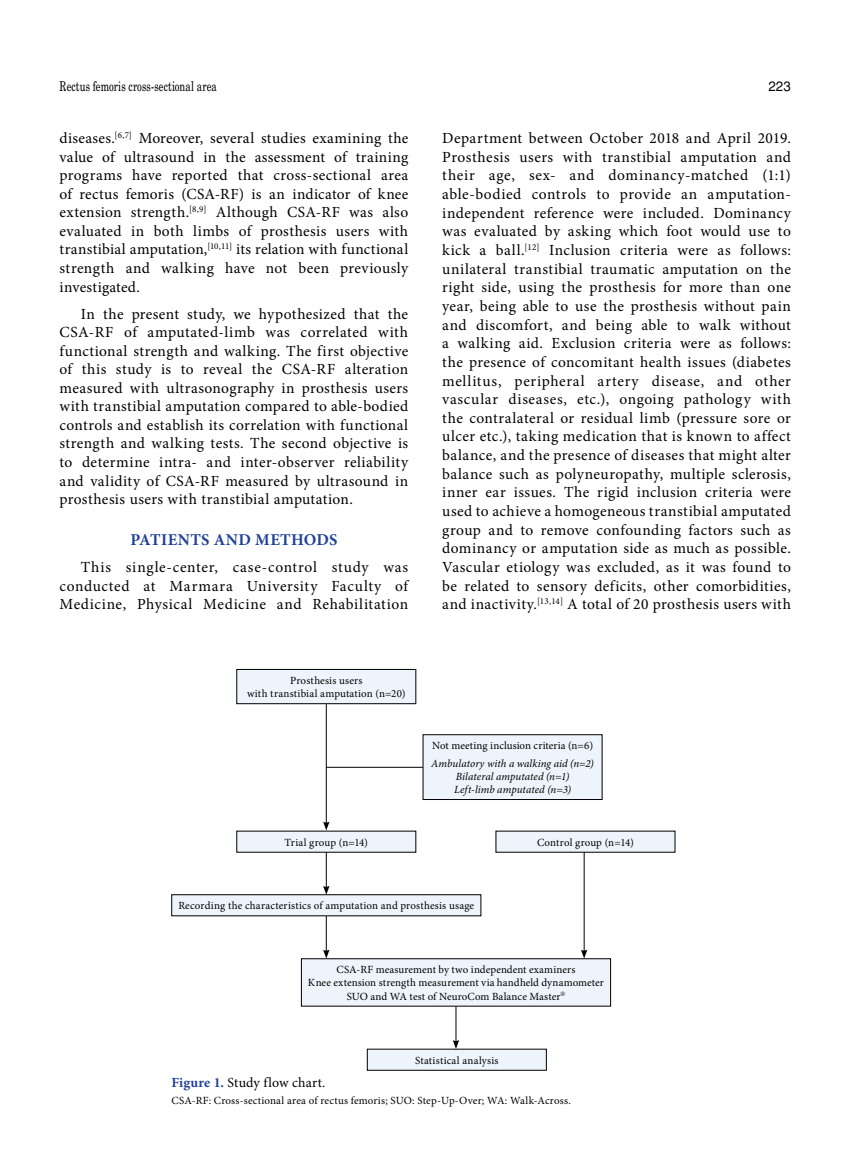
<style>
.page{position:relative;width:859px;height:1170px;background:#fff}
.page>*{position:absolute;margin:0;border:0;box-sizing:border-box;transform-origin:0 0}
.t1{font:700 16.5px "Minion Pro";letter-spacing:.02em;color:#20419b}
.t2{font:15.45px/18.6px "Minion Pro";letter-spacing:.03em;color:#000;text-align:justify}
.t3{font:13.95px "Minion Pro";letter-spacing:.005em;color:#000}
.t4{font:13.5px "Madison Tr";letter-spacing:.01em;color:#000}
.t5{font:13.5px "Helvetica Normal Tr";color:#000}
.t6{font:10.95px/13.2px "Minion Pro";letter-spacing:.01em;color:#000;text-align:center}
.t7{font:italic 10.95px/13.2px "Minion Pro";letter-spacing:.005em;color:#000;text-align:center}
.s1{font-weight:700;color:#20419b}
</style>
<div class="page">
<div style="left:237px;top:669px;width:179px;height:34px;background:#eef4fb"></div>
<div style="left:237px;top:669px;width:179px;height:34px;border:1px solid #000"></div>
<div style="left:237px;top:831px;width:179px;height:21px;background:#eef4fb"></div>
<div style="left:172px;top:894px;width:309px;height:21px;background:#eef4fb"></div>
<div style="left:171px;top:894px;width:310px;height:21px;border:1px solid #000"></div>
<div style="left:301px;top:958px;width:310px;height:48px;background:#eef4fb"></div>
<div style="left:423px;top:734px;width:179px;height:65px;background:#eef4fb"></div>
<div style="left:423px;top:734px;width:179px;height:65px;border:1px solid #000"></div>
<div style="left:496px;top:831px;width:179px;height:21px;background:#eef4fb"></div>
<div style="left:367px;top:1049px;width:179px;height:21px;background:#eef4fb"></div>
<hr style="left:326px;top:704px;width:1px;height:119px;background:#000">
<svg style="left:323px;top:821px;width:7px;height:9px"></svg>
<hr style="left:326px;top:852px;width:1px;height:36px;background:#000">
<svg style="left:323px;top:885px;width:7px;height:9px"></svg>
<hr style="left:456px;top:1006px;width:1px;height:36px;background:#000">
<svg style="left:453px;top:1039px;width:6px;height:9px"></svg>
<hr style="left:326px;top:915px;width:1px;height:36px;background:#000">
<svg style="left:323px;top:949px;width:7px;height:9px"></svg>
<hr style="left:584px;top:852px;width:1px;height:99px;background:#000">
<svg style="left:581px;top:949px;width:6px;height:9px"></svg>
<hr style="left:326px;top:767px;width:97px;height:1px;background:#000">
<p class="t4" style="left:60px;top:78px;width:159px">Rectus femoris cross-sectional area</p>
<p class="t5" style="left:768px;top:78px;width:24px">223</p>
<p class="t2" style="left:60px;top:129px;width:350px">diseases.<sup>[6,7]</sup> Moreover, several studies examining the value of ultrasound in the assessment of training programs have reported that cross-sectional area of rectus femoris (CSA-RF) is an indicator of knee extension strength.<sup>[8,9]</sup> Although CSA-RF was also evaluated in both limbs of prosthesis users with transtibial amputation,<sup>[10,11]</sup> its relation with functional strength and walking have not been previously investigated.</p>
<p class="t2" style="left:60px;top:304px;width:350px;text-indent:21px">In the present study, we hypothesized that the CSA-RF of amputated-limb was correlated with functional strength and walking. The first objective of this study is to reveal the CSA-RF alteration measured with ultrasonography in prosthesis users with transtibial amputation compared to able-bodied controls and establish its correlation with functional strength and walking tests. The second objective is to determine intra- and inter-observer reliability and validity of CSA-RF measured by ultrasound in prosthesis users with transtibial amputation.</p>
<p class="t1" style="left:130px;top:528px;width:208px">PATIENTS AND METHODS</p>
<p class="t2" style="left:60px;top:558px;width:350px;text-indent:21px">This single-center, case-control study was conducted at Marmara University Faculty of Medicine, Physical Medicine and Rehabilitation</p>
<p class="t2" style="left:442px;top:129px;width:350px">Department between October 2018 and April 2019.<br>Prosthesis users with transtibial amputation and their age, sex- and dominancy-matched (1:1) able-bodied controls to provide an amputation&shy;independent reference were included. Dominancy was evaluated by asking which foot would use to kick a ball.<sup>[12]</sup> Inclusion criteria were as follows: unilateral transtibial traumatic amputation on the right side, using the prosthesis for more than one year, being able to use the prosthesis without pain and discomfort, and being able to walk without a walking aid. Exclusion criteria were as follows: the presence of concomitant health issues (diabetes mellitus, peripheral artery disease, and other vascular diseases, etc.), ongoing pathology with the contralateral or residual limb (pressure sore or ulcer etc.), taking medication that is known to affect balance, and the presence of diseases that might alter balance such as polyneuropathy, multiple sclerosis, inner ear issues. The rigid inclusion criteria were used to achieve a homogeneous transtibial amputated group and to remove confounding factors such as dominancy or amputation side as much as possible.<br>Vascular etiology was excluded, as it was found to be related to sensory deficits, other comorbidities, and inactivity.<sup>[13,14]</sup> A total of 20 prosthesis users with</p>
<p class="t6" style="left:247px;top:674px;width:160px">Prosthesis users<br>with transtibial amputation (n=20)</p>
<p class="t6" style="left:285px;top:835px;width:85px">Trial group (n=14)</p>
<p class="t6" style="left:432px;top:739px;width:163px">Not meeting inclusion criteria (n=6)</p>
<p class="t7" style="left:431px;top:756px;width:164px">Ambulatory with a walking aid (n=2)<br>Bilateral amputated (n=1)<br>Left-limb amputated (n=3)</p>
<p class="t6" style="left:537px;top:835px;width:98px">Control group (n=14)</p>
<p class="t6" style="left:178px;top:899px;width:297px">Recording the characteristics of amputation and prosthesis usage</p>
<p class="t6" style="left:308px;top:963px;width:298px">CSA-RF measurement by two independent examiners<br>Knee extension strength measurement via handheld dynamometer<br>SUO and WA test of NeuroCom Balance Master<sup>®</sup></p>
<p class="t6" style="left:415px;top:1053px;width:85px">Statistical analysis</p>
<p class="t3" style="left:171px;top:1073px;width:155px"><span class="s1">Figure 1.</span> Study flow chart.</p>
<p class="t6" style="left:171px;top:1094px;width:401px">CSA-RF: Cross-sectional area of rectus femoris; SUO: Step-Up-Over; WA: Walk-Across.</p>
</div>
